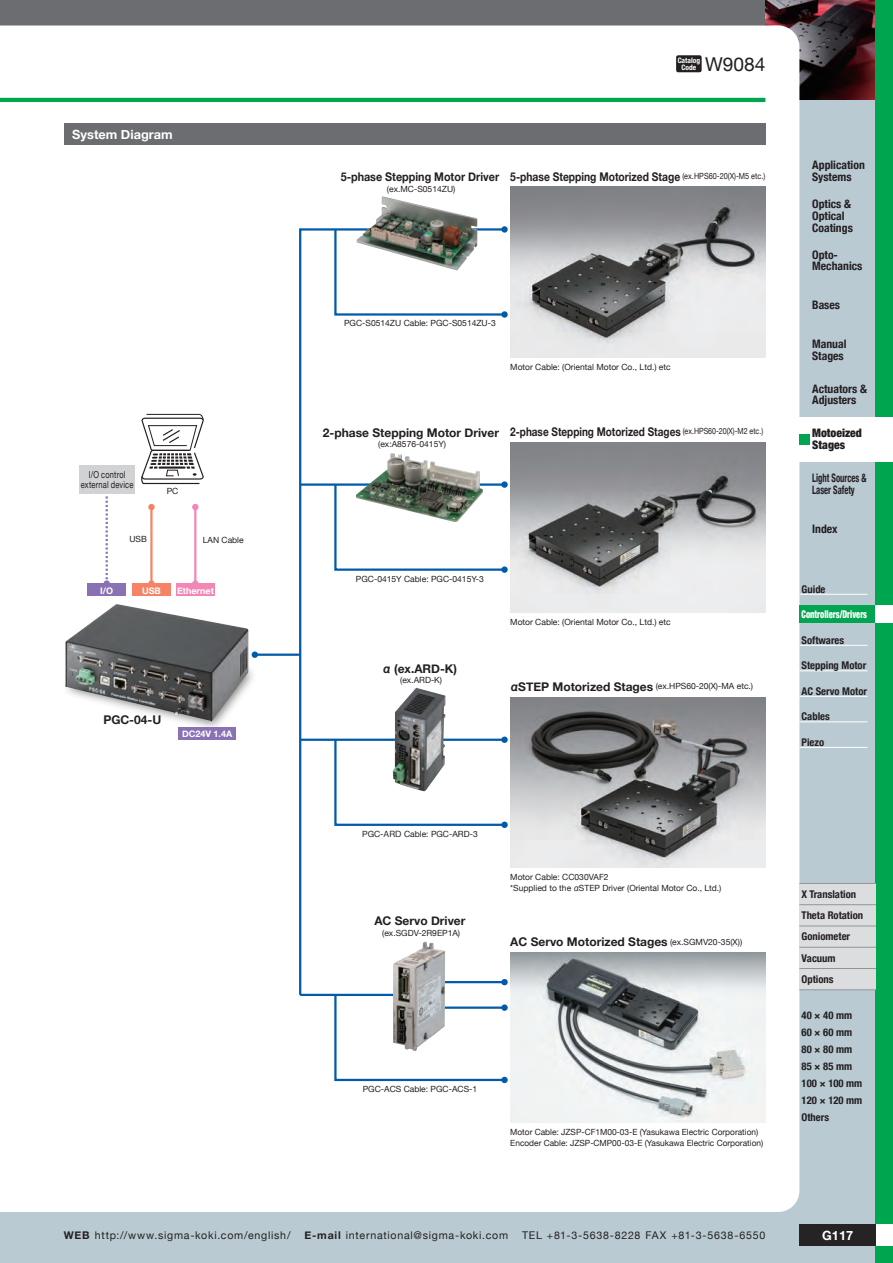
<style>
.page{position:relative;width:893px;height:1263px;background:#bacad2}
.page>*{position:absolute;margin:0;border:0;box-sizing:border-box;transform-origin:0 0}
.t1{font:19.2px "Helvetica Neue";color:#231f20}
.t2{font:700 12.75px "Helvetica Neue";color:#fff}
.t3{font:700 12px "Helvetica Neue";color:#231f20}
.t4{font:700 12px "Helvetica Neue";color:#231f20;scale:.83 1}
.t5{font:700 12px "Helvetica Neue";color:#231f20;scale:.86 1}
.t6{font:700 12px "Helvetica Neue";color:#231f20;scale:.9 1}
.t7{font:700 condensed 11.7px/11.7px "Helvetica Neue";color:#231f20}
.t8{font:700 condensed 11.7px/11.7px "Helvetica Neue";color:#231f20;scale:.74 1}
.t9{font:900 condensed 11.7px/11.7px "Helvetica Neue";color:#231f20}
.t10{font:700 condensed 10.65px/17px "Helvetica Neue";color:#231f20}
.t11{font:10.65px "Helvetica Neue";letter-spacing:.07em;color:#231f20}
.t12{font:900 condensed 10.65px "Helvetica Neue";color:#fff;scale:.79 1}
.t13{font:9.6px/10.6px "Helvetica Neue";letter-spacing:.025em;color:#231f20;text-align:center;scale:.78 1}
.t14{font:700 9px "Helvetica Neue";color:#fff}
.t15{font:8.55px/10.8px "Helvetica Neue";color:#231f20}
.t16{font:700 condensed 7.5px/7.5px "Helvetica Neue";color:#fff;text-align:center}
.s1{font-weight:400;font-size:8.55px}
.s2{font-family:"Midashi Go Pro MB31";font-weight:400}
.s3{font-family:"Midashi Go Pro MB31";font-size:12px}
.s4{font-weight:700;font-size:12px}
.s5{font-family:"Gothic BBB Pro";font-weight:500}
.s6{font-weight:700}
</style>
<div class="page">
<div style="left:0;top:0;width:893px;height:26px;background:#6c6d70"></div>
<img style="left:765px;top:0;width:111px;height:100px">
<div style="left:0;top:26px;width:799px;height:1186px;background:#fff"></div>
<div style="left:876px;top:0;width:17px;height:1263px;background:#00a54f"></div>
<div style="left:799px;top:1225px;width:94px;height:21px;background:#262324"></div>
<div style="left:876px;top:1225px;width:17px;height:21px;background:#fff"></div>
<div style="left:799px;top:947px;width:77px;height:21px;background:#dcdddf"></div>
<div style="left:799px;top:417px;width:94px;height:44px;background:#fff"></div>
<div style="left:799px;top:434px;width:11px;height:10px;background:#00a54f"></div>
<hr style="left:799px;top:594px;width:68px;height:1px;background:#fff">
<hr style="left:799px;top:645px;width:68px;height:1px;background:#fff">
<hr style="left:799px;top:670px;width:68px;height:1px;background:#fff">
<hr style="left:799px;top:696px;width:68px;height:1px;background:#fff">
<hr style="left:799px;top:722px;width:68px;height:1px;background:#fff">
<hr style="left:799px;top:747px;width:68px;height:1px;background:#fff">
<div style="left:799px;top:883px;width:77px;height:22px;background:#dcdddf"></div>
<div style="left:799px;top:905px;width:77px;height:21px;background:#dcdddf"></div>
<div style="left:799px;top:926px;width:77px;height:21px;background:#dcdddf"></div>
<div style="left:799px;top:968px;width:77px;height:22px;background:#dcdddf"></div>
<hr style="left:0;top:98px;width:765px;height:4px;background:#00a54f">
<div style="left:799px;top:606px;width:77px;height:17px;background:#00a54f"></div>
<div style="left:876px;top:606px;width:17px;height:17px;background:#fff"></div>
<hr style="left:799px;top:883px;width:77px;height:1px;background:#939598">
<hr style="left:799px;top:904px;width:77px;height:1px;background:#939598">
<hr style="left:799px;top:926px;width:77px;height:1px;background:#939598">
<hr style="left:799px;top:947px;width:77px;height:1px;background:#939598">
<hr style="left:799px;top:968px;width:77px;height:1px;background:#939598">
<hr style="left:799px;top:989px;width:77px;height:1px;background:#939598">
<div style="left:676px;top:55px;width:26px;height:17px;background:#231f20;border-radius:2px"></div>
<div style="left:64px;top:123px;width:701px;height:22px;background:#6c6d70"></div>
<hr style="left:194px;top:507px;width:2px;height:77px;background:#f287b6">
<hr style="left:150px;top:507px;width:3px;height:77px;background:#f48465">
<svg style="left:141px;top:414px;width:63px;height:71px;background:#ccc"></svg>
<div style="left:192px;top:580px;width:7px;height:7px;background:#f287b6;border-radius:50%"></div>
<div style="left:148px;top:580px;width:7px;height:7px;background:#f48465;border-radius:50%"></div>
<div style="left:192px;top:504px;width:7px;height:6px;background:#f287b6;border-radius:50%"></div>
<div style="left:148px;top:504px;width:7px;height:6px;background:#f48465;border-radius:50%"></div>
<img style="left:510px;top:187px;width:255px;height:170px">
<img style="left:510px;top:442px;width:255px;height:170px">
<img style="left:510px;top:697px;width:255px;height:170px">
<img style="left:510px;top:952px;width:255px;height:170px">
<div style="left:298px;top:227px;width:209px;height:770px;background:#fff"></div>
<svg style="left:333px;top:227px;width:174px;height:90px;background:#eef3f9"></svg>
<svg style="left:501px;top:311px;width:7px;height:7px"></svg>
<hr style="left:300px;top:483px;width:204px;height:3px;background:#015aaa">
<svg style="left:333px;top:482px;width:174px;height:90px;background:#eef4f9"></svg>
<svg style="left:501px;top:566px;width:7px;height:7px"></svg>
<hr style="left:300px;top:739px;width:204px;height:2px;background:#015aaa">
<svg style="left:333px;top:737px;width:174px;height:90px;background:#eef4f9"></svg>
<div style="left:501px;top:822px;width:7px;height:6px;background:#015aaa;border-radius:50%"></div>
<div style="left:421px;top:981px;width:85px;height:28px;border:2px solid #015aaa"></div>
<hr style="left:300px;top:994px;width:122px;height:2px;background:#015aaa">
<div style="left:501px;top:979px;width:7px;height:6px;background:#015aaa;border-radius:50%"></div>
<svg style="left:333px;top:993px;width:174px;height:89px;background:#edf3f9"></svg>
<div style="left:501px;top:1077px;width:7px;height:6px;background:#015aaa;border-radius:50%"></div>
<hr style="left:255px;top:653px;width:45px;height:3px;background:#015aaa">
<img style="left:393px;top:941px;width:52px;height:110px">
<div style="left:176px;top:584px;width:38px;height:12px;background:#f287b6"></div>
<div style="left:132px;top:584px;width:39px;height:12px;background:#f48465"></div>
<svg style="left:106px;top:494px;width:2px;height:86px"></svg>
<div style="left:104px;top:580px;width:6px;height:7px;background:#8972b3;border-radius:50%"></div>
<div style="left:88px;top:584px;width:38px;height:12px;background:#8972b3"></div>
<div style="left:57px;top:631px;width:206px;height:104px;background:#fff"></div>
<img style="left:65px;top:604px;width:184px;height:117px">
<img style="left:393px;top:688px;width:53px;height:103px">
<div style="left:179px;top:727px;width:57px;height:13px;background:#8972b3"></div>
<img style="left:356px;top:196px;width:121px;height:75px">
<img style="left:356px;top:453px;width:127px;height:69px">
<div style="left:79px;top:465px;width:56px;height:28px;background:#d1d2d4"></div>
<h2 class="t2" style="left:72px;top:126px;width:102px">System Diagram</h2>
<p class="t13" style="left:81px;top:469px;width:69px">I/O control external device</p>
<p class="t15" style="left:167px;top:486px;width:13px">PC</p>
<p class="t15" style="left:129px;top:534px;width:19px">USB</p>
<p class="t15" style="left:203px;top:534px;width:42px">LAN Cable</p>
<p class="t14" style="left:100px;top:585px;width:14px">I/O</p>
<p class="t14" style="left:142px;top:585px;width:20px">USB</p>
<p class="t14" style="left:177px;top:585px;width:38px">Ethernet</p>
<h3 class="t3" style="left:103px;top:712px;width:59px">PGC-04-U</h3>
<p class="t14" style="left:182px;top:728px;width:52px">DC24V 1.4A</p>
<h1 class="t1" style="left:705px;top:52px;width:62px">W9084</h1>
<p class="t16" style="left:678px;top:56px;width:24px">Catalog<br>Code</p>
<h3 class="t6" style="left:341px;top:170px;width:178px">5-phase Stepping Motor Driver</h3>
<p class="t15" style="left:387px;top:184px;width:70px">(ex.MC-S0514ZU)</p>
<h3 class="t5" style="left:510px;top:169px;width:298px">5-phase Stepping Motorized Stage <span class="s1">(ex.HPS60-20(X)-M5 etc.)</span></h3>
<p class="t15" style="left:344px;top:318px;width:153px">PGC-S0514ZU Cable: PGC-S0514ZU-3</p>
<p class="t15" style="left:510px;top:361px;width:162px">Motor Cable: (Oriental Motor Co., Ltd.) etc</p>
<h3 class="t3" style="left:323px;top:425px;width:178px">2-phase Stepping Motor Driver</h3>
<p class="t15" style="left:378px;top:439px;width:69px">(ex:A8576-0415Y)</p>
<h3 class="t4" style="left:510px;top:424px;width:306px">2-phase Stepping Motorized Stages <span class="s1">(ex.HPS60-20(X)-M2 etc.)</span></h3>
<p class="t15" style="left:356px;top:573px;width:130px">PGC-0415Y Cable: PGC-0415Y-3</p>
<h3 class="t3" style="left:381px;top:661px;width:78px"><span class="s2">α</span> (ex.ARD-K)</h3>
<p class="t15" style="left:400px;top:675px;width:44px">(ex.ARD-K)</p>
<p class="t15" style="left:510px;top:616px;width:162px">Motor Cable: (Oriental Motor Co., Ltd.) etc</p>
<p class="t15" style="left:508px;top:681px;width:246px"><span class="s3">α</span><span class="s4">STEP Motorized Stages</span> (ex.HPS60-20(X)-MA etc.)</p>
<p class="t15" style="left:362px;top:828px;width:117px">PGC-<span class="s5">ARD</span> Cable: PGC-ARD-3</p>
<h3 class="t3" style="left:374px;top:913px;width:93px">AC Servo Driver</h3>
<p class="t15" style="left:382px;top:927px;width:79px">(ex.SGDV-2R9EP1A)</p>
<p class="t15" style="left:510px;top:871px;width:213px">Motor Cable: CC030VAF2<br>*Supplied to the <span class="s5">α</span>STEP Driver (Oriental Motor Co., Ltd.)</p>
<h3 class="t3" style="left:510px;top:934px;width:233px">AC Servo Motorized Stages <span class="s1">(ex.SGMV20-35(X))</span></h3>
<p class="t15" style="left:363px;top:1083px;width:116px">PGC-ACS Cable: PGC-ACS-1</p>
<p class="t15" style="left:510px;top:1127px;width:254px">Motor Cable: JZSP-CF1M00-03-E (Yasukawa Electric Corporation)<br>Encoder Cable: JZSP-CMP00-03-E (Yasukawa Electric Corporation)</p>
<h3 class="t7" style="left:812px;top:159px;width:54px">Application<br>Systems</h3>
<h3 class="t7" style="left:812px;top:198px;width:42px">Optics &amp;<br>Optical<br>Coatings</h3>
<h3 class="t7" style="left:812px;top:249px;width:52px">Opto-<br>Mechanics</h3>
<h3 class="t7" style="left:812px;top:299px;width:29px">Bases</h3>
<h3 class="t7" style="left:812px;top:338px;width:36px">Manual<br>Stages</h3>
<h3 class="t7" style="left:812px;top:383px;width:56px">Actuators &amp;<br>Adjusters</h3>
<h3 class="t9" style="left:812px;top:427px;width:51px">Motoeized<br>Stages</h3>
<h3 class="t8" style="left:812px;top:472px;width:75px">Light Sources &amp;<br>Laser Safety</h3>
<h3 class="t7" style="left:812px;top:522px;width:27px">Index</h3>
<p class="t10" style="left:801px;top:580px;width:26px">Guide</p>
<p class="t12" style="left:801px;top:608px;width:85px">Controllers/Drivers</p>
<p class="t10" style="left:801px;top:631px;width:44px">Softwares</p>
<p class="t10" style="left:801px;top:657px;width:66px">Stepping Motor</p>
<p class="t10" style="left:801px;top:682px;width:67px">AC Servo Motor</p>
<p class="t10" style="left:801px;top:708px;width:30px">Cables</p>
<p class="t10" style="left:801px;top:733px;width:24px">Piezo</p>
<p class="t10" style="left:801px;top:883px;width:63px;line-height:21.3px">X Translation<br>Theta Rotation<br>Goniometer<br>Vacuum<br>Options</p>
<p class="t10" style="left:801px;top:1007px;width:62px">40 × 40 mm<br>60 × 60 mm<br>80 × 80 mm<br>85 × 85 mm<br>100 × 100 mm<br>120 × 120 mm<br>Others</p>
<p class="t11" style="left:64px;top:1229px;width:228px"><span class="s6">WEB</span> http://www.sigma-koki.com/english/</p>
<p class="t11" style="left:305px;top:1229px;width:205px"><span class="s6">E-mail</span> international@sigma-koki.com</p>
<p class="t11" style="left:522px;top:1229px;width:245px">TEL +81-3-5638-8228 FAX +81-3-5638-6550</p>
<h2 class="t2" style="left:822px;top:1227px;width:32px">G117</h2>
</div>
